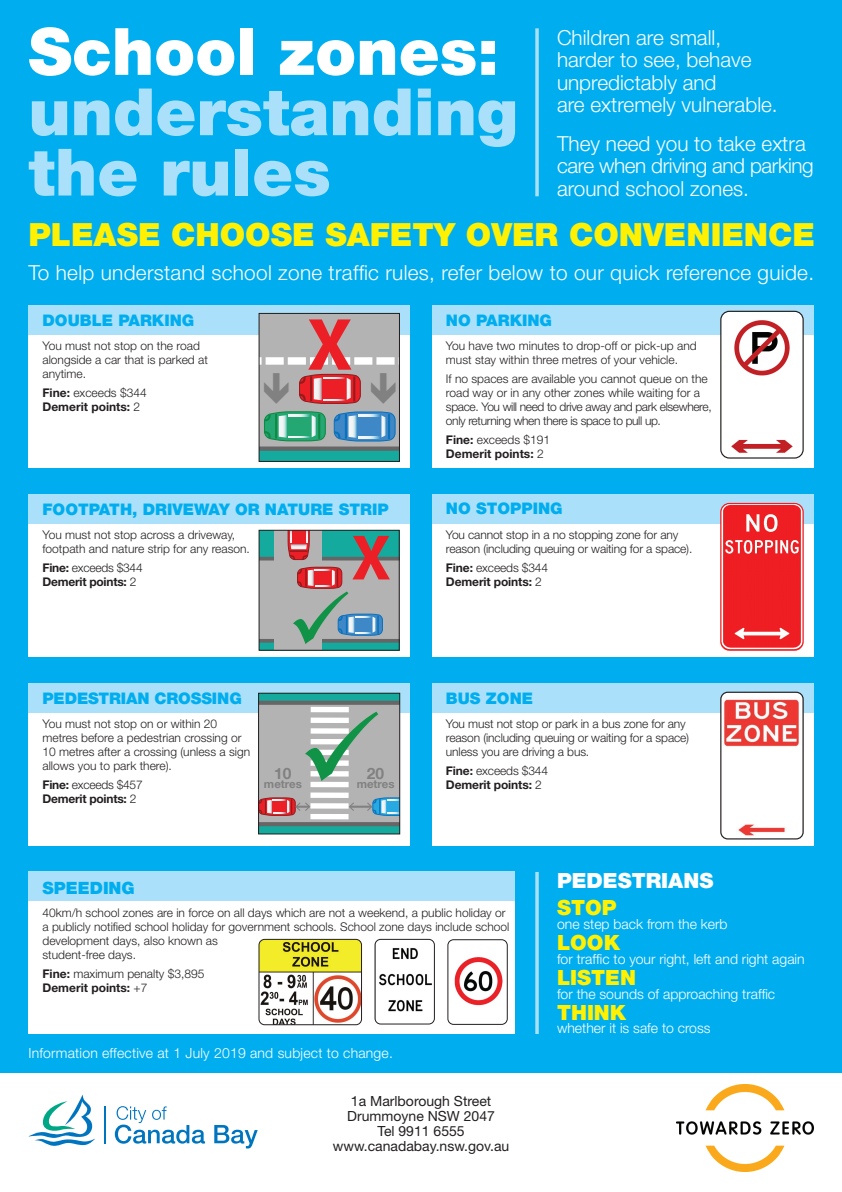
<style>
.page{position:relative;width:842px;height:1192px;background:#fff}
.page>*{position:absolute;margin:0;border:0;box-sizing:border-box;transform-origin:0 0}
.t1{font:700 74.55px "Myriad Pro";color:#ed1f26}
.t2{font:900 65.3px/60.4px "Helvetica Neue";color:#aae0f9}
.t3{font:900 65.3px "Helvetica Neue";color:#fff}
.t4{font:700 64.6px "Myriad Pro";color:#ed1f26}
.t5{font:900 32px "Helvetica Neue";color:#fff101}
.t6{font:900 21px/35px "Helvetica Neue";color:#fff101}
.t7{font:900 21px "Helvetica Neue";color:#fff}
.t8{font:300 20.75px/22.5px "Helvetica Neue";color:#fff}
.t9{font:900 17px "Helvetica Neue";color:#00aeef}
.t10{font:900 16px "Helvetica Neue";color:#00aeef}
.t11{font:700 15.6px "Helvetica 75";color:#808180}
.t12{font:300 14px "Helvetica Neue";color:#fff}
.t13{font:14px/15px "Helvetica Neue";color:#231f20;text-align:center}
.t14{font:300 12px/14px "Helvetica Neue";color:#231f20}
.t15{font:700 12px/14px "Helvetica Neue";letter-spacing:-.01em;color:#231f20}
.t16{font:300 12px/14px "Helvetica Neue";letter-spacing:-.02em;color:#231f20}
.t17{font:700 11.4px "Helvetica 75";color:#808180}
.s1{font-weight:300}
.s2{color:#109346}
.s3{font-weight:700}
</style>
<div class="page">
<div style="left:0;top:0;width:842px;height:1072px;background:#00aeef"></div>
<svg style="left:28px;top:1094px;width:67px;height:52px"></svg>
<svg style="left:115px;top:1106px;width:90px;height:38px"></svg>
<svg style="left:214px;top:1125px;width:44px;height:23px"></svg>
<hr style="left:104px;top:1106px;width:1px;height:38px;background:#0075bf">
<div style="left:28px;top:306px;width:381px;height:162px;background:#fff"></div>
<div style="left:28px;top:306px;width:381px;height:29px;background:#aae0f9"></div>
<div style="left:259px;top:313px;width:140px;height:148px;background:#b3b3b3"></div>
<div style="left:259px;top:449px;width:140px;height:12px;background:#14aa9d"></div>
<svg style="left:264px;top:411px;width:62px;height:31px;background:#53b28b"></svg>
<hr style="left:275px;top:414px;width:2px;height:25px;background:#0e8a43">
<hr style="left:318px;top:414px;width:2px;height:25px;background:#0e8a43">
<svg style="left:333px;top:411px;width:63px;height:31px;background:#659ecb"></svg>
<hr style="left:345px;top:414px;width:2px;height:25px;background:#0a71ba">
<hr style="left:388px;top:414px;width:2px;height:25px;background:#0a71ba">
<svg style="left:299px;top:373px;width:62px;height:31px;background:#da5156"></svg>
<hr style="left:310px;top:376px;width:2px;height:25px;background:#931b1d">
<hr style="left:353px;top:377px;width:2px;height:24px;background:#931b1d">
<svg style="left:261px;top:447px;width:137px;height:4px"></svg>
<svg style="left:261px;top:357px;width:134px;height:8px"></svg>
<div style="left:259px;top:313px;width:141px;height:149px;border:1px solid #231f20"></div>
<div style="left:432px;top:306px;width:382px;height:162px;background:#fff"></div>
<div style="left:432px;top:306px;width:382px;height:29px;background:#aae0f9"></div>
<svg style="left:535px;top:28px;width:4px;height:168px"></svg>
<svg style="left:535px;top:872px;width:4px;height:162px"></svg>
<div style="left:28px;top:494px;width:381px;height:162px;background:#fff"></div>
<div style="left:28px;top:494px;width:381px;height:29px;background:#aae0f9"></div>
<div style="left:259px;top:530px;width:140px;height:29px;background:#14aa9d"></div>
<div style="left:259px;top:558px;width:140px;height:92px;background:#b3b3b3"></div>
<hr style="left:259px;top:557px;width:140px;height:3px;background:#666">
<div style="left:259px;top:641px;width:140px;height:9px;background:#14aa9d"></div>
<svg style="left:261px;top:639px;width:137px;height:4px"></svg>
<div style="left:274px;top:530px;width:48px;height:120px;background:#b3b3b3"></div>
<div style="left:259px;top:530px;width:141px;height:121px;border:1px solid #231f20"></div>
<div style="left:432px;top:494px;width:382px;height:162px;background:#fff"></div>
<div style="left:432px;top:494px;width:382px;height:29px;background:#aae0f9"></div>
<div style="left:28px;top:683px;width:381px;height:162px;background:#fff"></div>
<div style="left:28px;top:872px;width:487px;height:162px;background:#fff"></div>
<div style="left:28px;top:683px;width:381px;height:29px;background:#aae0f9"></div>
<div style="left:28px;top:872px;width:487px;height:29px;background:#aae0f9"></div>
<svg style="left:260px;top:695px;width:138px;height:137px;background:#a8b2b2"></svg>
<div style="left:258px;top:693px;width:142px;height:141px;border:1px solid #231f20"></div>
<div style="left:432px;top:683px;width:382px;height:162px;background:#fff"></div>
<div style="left:432px;top:683px;width:382px;height:29px;background:#aae0f9"></div>
<img style="left:721px;top:503px;width:82px;height:146px">
<div style="left:720px;top:503px;width:84px;height:148px;border:1px solid #ee1e23;border-radius:9px"></div>
<img style="left:721px;top:311px;width:82px;height:146px">
<div style="left:720px;top:311px;width:84px;height:148px;border:1px solid #231f20;border-radius:9px"></div>
<img style="left:723px;top:421px;width:78px;height:32px">
<img style="left:721px;top:692px;width:82px;height:146px">
<div style="left:720px;top:692px;width:84px;height:148px;border:1px solid #231f20;border-radius:7px"></div>
<img style="left:449px;top:941px;width:57px;height:82px">
<div style="left:447px;top:939px;width:61px;height:86px;border:1px solid #231f20;border-radius:6px"></div>
<img style="left:375px;top:939px;width:59px;height:85px">
<div style="left:375px;top:939px;width:60px;height:85px;border:1px solid #231f20;border-radius:6px"></div>
<img style="left:259px;top:939px;width:102px;height:86px">
<div style="left:259px;top:939px;width:103px;height:86px;border:1px solid #231f20;border-radius:6px"></div>
<img style="left:676px;top:1085px;width:138px;height:86px">
<svg style="left:287px;top:530px;width:96px;height:113px"></svg>
<h2 class="t3" style="left:28px;top:13px;width:472px">School zones:</h2>
<h2 class="t2" style="left:28px;top:81px;width:491px">understanding the rules</h2>
<h3 class="t5" style="left:28px;top:216px;width:788px">PLEASE CHOOSE SAFETY OVER CONVENIENCE</h3>
<h3 class="t8" style="left:557px;top:26px;width:222px">Children are small, harder to see, behave unpredictably and<br>are extremely vulnerable.</h3>
<h3 class="t8" style="left:557px;top:132px;width:258px">They need you to take extra care when driving and parking around school zones.</h3>
<h3 class="t8" style="left:28px;top:261px;width:787px">To help understand school zone traffic rules, refer below to our quick reference guide.</h3>
<h3 class="t10" style="left:43px;top:311px;width:153px">DOUBLE PARKING</h3>
<h1 class="t1" style="left:307px;top:296px;width:47px">X</h1>
<p class="t14" style="left:43px;top:339px;width:167px">You must not stop on the road alongside a car that is parked at anytime.</p>
<p class="t15" style="left:43px;top:386px;width:106px">Fine: <span class="s1">exceeds $344<br></span>Demerit points: <span class="s1">2</span></p>
<h3 class="t10" style="left:446px;top:311px;width:108px">NO PARKING</h3>
<p class="t14" style="left:446px;top:339px;width:252px">You have two minutes to drop-off or pick-up and must stay within three metres of your vehicle.</p>
<p class="t16" style="left:446px;top:372px;width:267px">If no spaces are available you cannot queue on the road way or in any other zones while waiting for a space. You will need to drive away and park elsewhere, only returning when there is space to pull up.</p>
<p class="t15" style="left:446px;top:433px;width:106px">Fine: <span class="s1">exceeds $191<br></span>Demerit points: <span class="s1">2</span></p>
<h3 class="t10" style="left:446px;top:498px;width:118px">NO STOPPING</h3>
<h3 class="t10" style="left:43px;top:500px;width:348px">FOOTPATH, DRIVEWAY OR NATURE STRIP</h3>
<h3 class="t4" style="left:351px;top:516px;width:41px">X</h3>
<p class="t14" style="left:446px;top:528px;width:248px">You cannot stop in a no stopping zone for any reason (including queuing or waiting for a space).</p>
<p class="t14" style="left:43px;top:528px;width:209px">You must not stop across a driveway, footpath and nature strip for any reason.</p>
<p class="t15" style="left:43px;top:561px;width:102px">Fine: <span class="s1">exceeds $344<br></span>Demerit points: <span class="s1">2</span></p>
<p class="t15" style="left:446px;top:561px;width:104px">Fine: <span class="s1">exceeds $344<br></span>Demerit points: <span class="s1">2</span></p>
<h3 class="t10" style="left:43px;top:689px;width:201px">PEDESTRIAN CROSSING</h3>
<p class="t14" style="left:43px;top:716px;width:209px">You must not stop on or within 20 metres before a pedestrian crossing or 10 metres after a crossing (unless a sign allows you to park there).</p>
<p class="t15" style="left:43px;top:777px;width:102px">Fine: <span class="s1">exceeds $457<br></span>Demerit points: <span class="s1">2</span></p>
<p class="t11" style="left:274px;top:764px;width:112px">10 <span class="s2">✓</span>2 0</p>
<p class="t17" style="left:357px;top:777px;width:39px">metres</p>
<p class="t17" style="left:264px;top:777px;width:39px">metres</p>
<h3 class="t10" style="left:446px;top:689px;width:89px">BUS ZONE</h3>
<p class="t14" style="left:446px;top:716px;width:245px">You must not stop or park in a bus zone for any reason (including queuing or waiting for a space) unless you are driving a bus.</p>
<p class="t15" style="left:446px;top:763px;width:104px">Fine: <span class="s1">exceeds $344<br></span>Demerit points: <span class="s1">2</span></p>
<h3 class="t9" style="left:43px;top:877px;width:94px">SPEEDING</h3>
<p class="t14" style="left:43px;top:905px;width:468px">40km/h school zones are in force on all days which are not a weekend, a public holiday or a publicly notified school holiday for government schools. School zone days include school development days, also known as<br>student-free days.</p>
<p class="t14" style="left:43px;top:966px;width:164px"><span class="s3">Fine:</span> maximum penalty $3,895<br><span class="s3">Demerit points:</span> +7</p>
<p class="t12" style="left:28px;top:1045px;width:366px">Information effective at 1 July 2019 and subject to change.</p>
<p class="t13" style="left:333px;top:1093px;width:178px">1a Marlborough Street<br>Drummoyne NSW 2047<br>Tel 9911 6555 www.canadabay.nsw.gov.au</p>
<h3 class="t7" style="left:557px;top:868px;width:158px">PEDESTRIANS</h3>
<h3 class="t6" style="left:557px;top:890px;width:80px">STOP<br>LOOK<br>LISTEN<br>THINK</h3>
<p class="t12" style="left:557px;top:915px;width:172px">one step back from the kerb</p>
<p class="t12" style="left:557px;top:950px;width:249px">for traffic to your right, left and right again</p>
<p class="t12" style="left:557px;top:986px;width:220px">for the sounds of approaching traffic</p>
<p class="t12" style="left:557px;top:1020px;width:155px">whether it is safe to cross</p>
</div>
